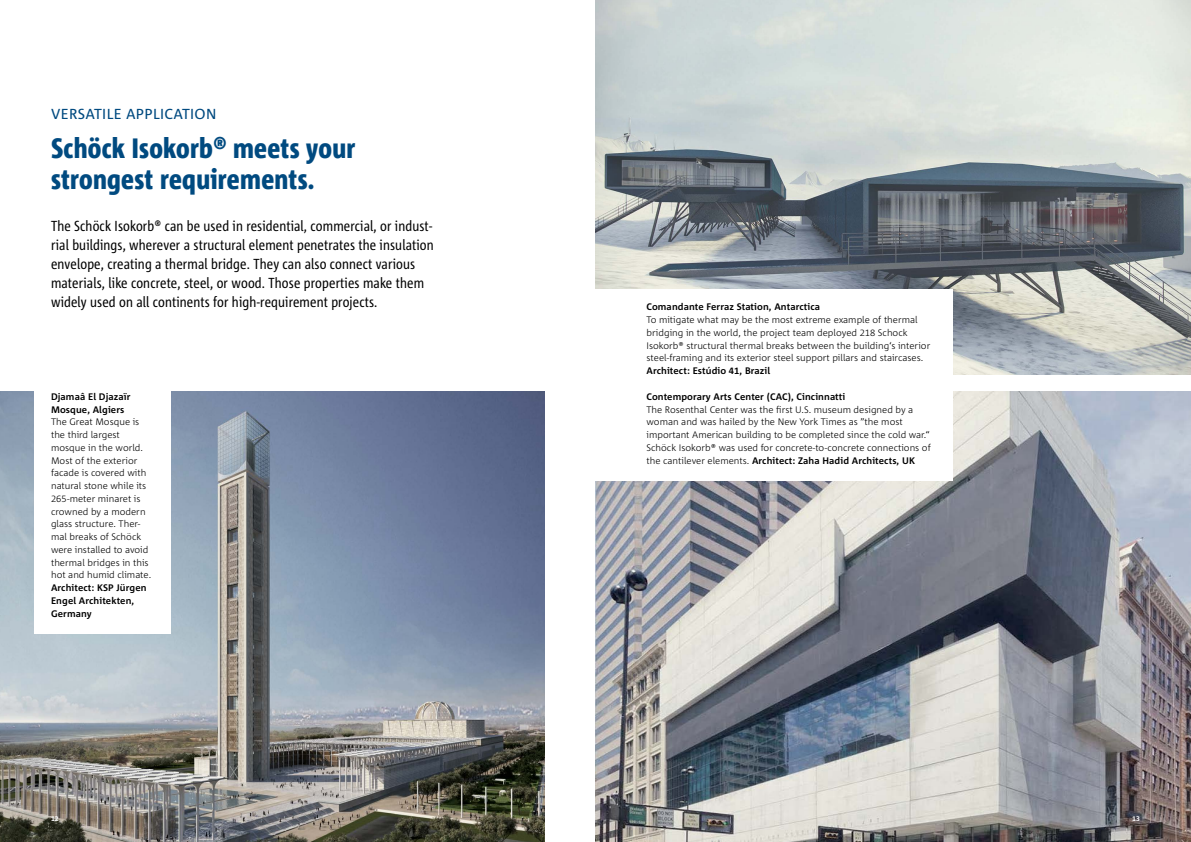
<style>
.page{position:relative;width:1191px;height:842px;background:#fff}
.page>*{position:absolute;margin:0;border:0;box-sizing:border-box;transform-origin:0 0}
.t1{font:800 condensed 28px/31px "Corpid Schoeck";letter-spacing:.01em;color:#004a80}
.t2{font:condensed 14.5px/19px "Corpid Schoeck";letter-spacing:.01em;color:#000}
.t3{font:14.5px "Corpid Schoeck";letter-spacing:.02em;color:#004a80}
.t4{font:300 9.5px/12.8px "Corpid Schoeck";color:#000}
.t5{font:700 9.5px/12.8px "Corpid Schoeck";letter-spacing:.01em;color:#000}
.t6{font:700 7px "Corpid Schoeck";color:#fff}
.s1{font-weight:700}
</style>
<div class="page">
<img style="left:595px;top:391px;width:596px;height:451px">
<img style="left:0;top:391px;width:544px;height:451px">
<img style="left:595px;top:0;width:596px;height:374px">
<div style="left:595px;top:289px;width:357px;height:191px;background:#fff"></div>
<div style="left:34px;top:378px;width:136px;height:256px;background:#fff"></div>
<h2 class="t3" style="left:51px;top:105px;width:167px">VERSATILE APPLICATION</h2>
<h1 class="t1" style="left:51px;top:133px;width:306px">Schöck Isokorb® meets your strongest requirements.</h1>
<p class="t2" style="left:51px;top:217px;width:384px">The Schöck Isokorb® can be used in residential, commercial, or indust&shy;rial buildings, wherever a structural element penetrates the insulation envelope, creating a thermal bridge. They can also connect various materials, like concrete, steel, or wood. Those properties make them widely used on all continents for high-requirement projects.</p>
<p class="t5" style="left:51px;top:390px;width:81px">Djamaâ El Djazaïr<br>Mosque, Algiers</p>
<p class="t4" style="left:51px;top:415px;width:102px">The Great Mosque is the third largest mosque in the world.<br>Most of the exterior facade is covered with natural stone while its<br>265-meter minaret is crowned by a modern glass structure. Ther&shy;mal breaks of Schöck were installed to avoid thermal bridges in this hot and humid climate.</p>
<p class="t5" style="left:51px;top:581px;width:97px">Architect: KSP Jürgen<br>Engel Architekten,<br>Germany</p>
<p class="t5" style="left:646px;top:301px;width:175px">Comandante Ferraz Station, Antarctica</p>
<p class="t4" style="left:646px;top:313px;width:285px">To mitigate what may be the most extreme example of thermal bridging in the world, the project team deployed 218 Schock Isokorb® structural thermal breaks between the building‘s interior steel-framing and its exterior steel support pillars and staircases.</p>
<p class="t5" style="left:646px;top:364px;width:125px">Architect: Estúdio 41, Brazil</p>
<p class="t5" style="left:646px;top:390px;width:200px">Contemporary Arts Center (CAC), Cincinnatti</p>
<p class="t4" style="left:646px;top:403px;width:286px">The Rosenthal Center was the first U.S. museum designed by a woman and was hailed by the New York Times as ”the most important American building to be completed since the cold war.“ Schöck Isokorb® was used for concrete-to-concrete connections of the cantilever elements. <span class="s1">Architect: Zaha Hadid Architects, UK</span></p>
<p class="t6" style="left:51px;top:814px;width:9px">12</p>
<p class="t6" style="left:1132px;top:814px;width:9px">13</p>
</div>
